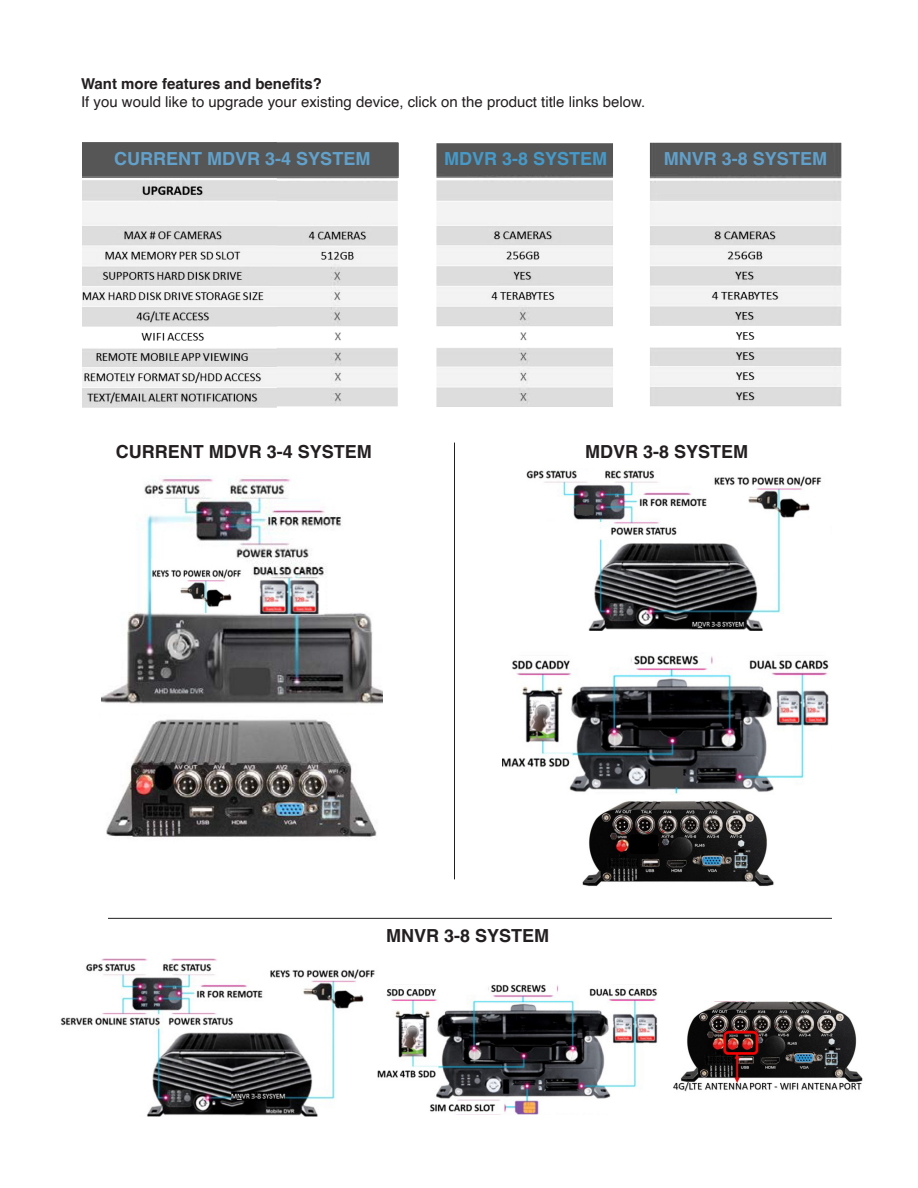
<style>
.page{position:relative;width:918px;height:1188px;background:#fff}
.page>*{position:absolute;margin:0;border:0;box-sizing:border-box;transform-origin:0 0}
.t1{font:700 18px "Helvetica";color:#231f20}
.t2{font:700 18px "Helvetica";color:#61a1cb}
.t3{font:700 18px "Helvetica";color:#459ac9}
.t4{font:700 18px "Helvetica";color:#61a0ca}
.t5{font:15px "Helvetica";color:#231f20}
.t6{font:700 15px "Helvetica";color:#231f20}
</style>
<div class="page">
<img style="left:82px;top:142px;width:759px;height:266px">
<img style="left:101px;top:476px;width:281px;height:363px">
<img style="left:502px;top:470px;width:327px;height:324px">
<img style="left:582px;top:801px;width:192px;height:85px">
<div style="left:567px;top:631px;width:236px;height:20px;background:#fff"></div>
<hr style="left:454px;top:443px;width:1px;height:436px;background:#231f20">
<img style="left:60px;top:958px;width:315px;height:158px">
<hr style="left:108px;top:918px;width:724px;height:1px;background:#231f20">
<img style="left:377px;top:985px;width:281px;height:129px">
<img style="left:673px;top:1002px;width:190px;height:90px">
<p class="t6" style="left:81px;top:75px;width:243px">Want more features and benefits?</p>
<p class="t5" style="left:81px;top:90px;width:566px">If you would like to upgrade your existing device, click on the product title links below.</p>
<p class="t2" style="left:114px;top:148px;width:258px">CURRENT MDVR 3-4 SYSTEM</p>
<p class="t3" style="left:444px;top:148px;width:165px">MDVR 3-8 SYSTEM</p>
<p class="t4" style="left:664px;top:148px;width:165px">MNVR 3-8 SYSTEM</p>
<p class="t1" style="left:116px;top:440px;width:258px">CURRENT MDVR 3-4 SYSTEM</p>
<p class="t1" style="left:585px;top:440px;width:165px">MDVR 3-8 SYSTEM</p>
<p class="t1" style="left:386px;top:925px;width:165px">MNVR 3-8 SYSTEM</p>
</div>
